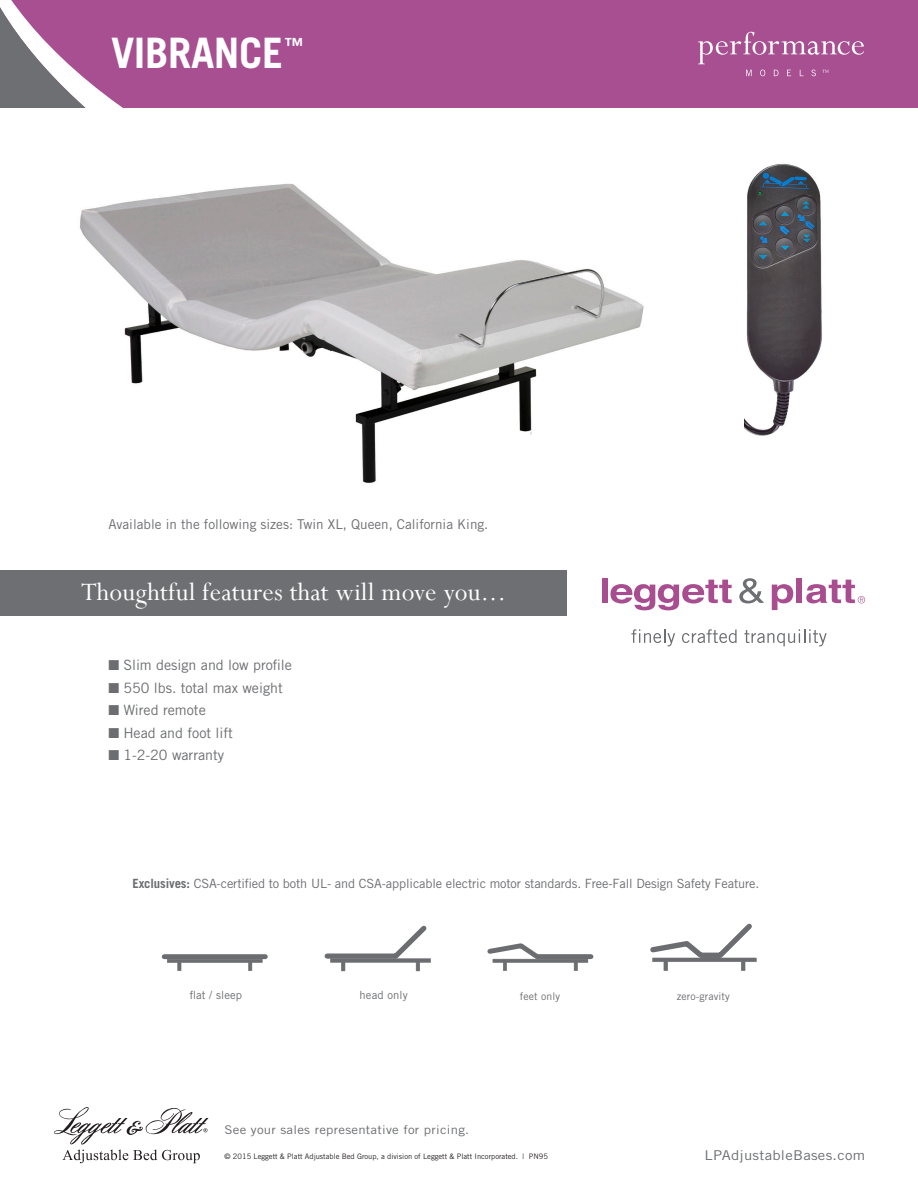
<style>
.page{position:relative;width:918px;height:1188px;background:#fff}
.page>*{position:absolute;margin:0;border:0;box-sizing:border-box;transform-origin:0 0}
.t1{font:700 42px "Trade Gothic";letter-spacing:-.01em;color:#fff}
.t2{font:27.9px "Perpetua";letter-spacing:.01em;color:#fff}
.t3{font:14.25px "Trade Gothic";color:#6c6d70}
.t4{font:13.5px "Trade Gothic";color:#6c6d70}
.t5{font:13.5px "Trade Gothic";letter-spacing:.02em;color:#6c6d70;scale:1.1 1}
.t6{font:12.75px "Trade Gothic";letter-spacing:-.01em;color:#6c6d70}
.t7{font:12px "Trade Gothic";letter-spacing:.02em;color:#6c6d70;scale:1.1 1}
.t8{font:11.25px "Trade Gothic";letter-spacing:.01em;color:#6c6d70}
.t9{font:10.5px "Trade Gothic";letter-spacing:.01em;color:#6c6d70}
.t10{font:7.5px "Trade Gothic";color:#231f20}
.s1{font-weight:700}
</style>
<div class="page">
<svg style="left:54px;top:1107px;width:154px;height:56px"></svg>
<div style="left:0;top:0;width:918px;height:108px;background:#a74f91"></div>
<svg style="left:0;top:0;width:123px;height:108px"></svg>
<div style="left:602px;top:578px;width:6px;height:25px;background:#a84d90"></div>
<svg style="left:610px;top:580px;width:122px;height:30px"></svg>
<svg style="left:739px;top:578px;width:25px;height:25px"></svg>
<svg style="left:772px;top:584px;width:21px;height:26px"></svg>
<div style="left:796px;top:578px;width:6px;height:25px;background:#a84d90"></div>
<svg style="left:806px;top:580px;width:59px;height:23px"></svg>
<svg style="left:631px;top:629px;width:44px;height:17px"></svg>
<svg style="left:682px;top:629px;width:55px;height:14px"></svg>
<svg style="left:744px;top:629px;width:83px;height:17px"></svg>
<svg style="left:822px;top:70px;width:7px;height:3px"></svg>
<svg style="left:746px;top:70px;width:6px;height:6px"></svg>
<svg style="left:760px;top:70px;width:5px;height:6px"></svg>
<svg style="left:774px;top:70px;width:5px;height:6px"></svg>
<svg style="left:787px;top:70px;width:4px;height:6px"></svg>
<svg style="left:811px;top:70px;width:5px;height:6px"></svg>
<svg style="left:698px;top:32px;width:166px;height:32px"></svg>
<div style="left:0;top:570px;width:567px;height:46px;background:#6d6f72"></div>
<div style="left:164px;top:954px;width:101px;height:5px;background:#6c6d70"></div>
<svg style="left:167px;top:959px;width:96px;height:12px"></svg>
<svg style="left:324px;top:925px;width:107px;height:46px"></svg>
<svg style="left:487px;top:943px;width:107px;height:28px"></svg>
<svg style="left:650px;top:923px;width:107px;height:48px"></svg>
<img style="left:744px;top:163px;width:78px;height:273px">
<img style="left:80px;top:183px;width:564px;height:301px">
<p class="t1" style="left:111px;top:28px;width:194px">VIBRANCE<sup>™</sup></p>
<p class="t4" style="left:109px;top:516px;width:381px">Available in the following sizes: Twin XL, Queen, California King.</p>
<h2 class="t2" style="left:81px;top:574px;width:426px">Thoughtful features that will move you...</h2>
<p class="t3" style="left:109px;top:657px;width:185px">■ Slim design and low profile</p>
<p class="t3" style="left:109px;top:679px;width:176px">■ 550 lbs. total max weight</p>
<p class="t3" style="left:109px;top:702px;width:99px">■ Wired remote</p>
<p class="t3" style="left:109px;top:724px;width:126px">■ Head and foot lift</p>
<p class="t3" style="left:109px;top:747px;width:117px">■ 1-2-20 warranty</p>
<p class="t6" style="left:133px;top:875px;width:628px"><span class="s1">Exclusives:</span> CSA-certified to both UL- and CSA-applicable electric motor standards. Free-Fall Design Safety Feature.</p>
<p class="t8" style="left:190px;top:989px;width:54px">flat / sleep</p>
<p class="t8" style="left:360px;top:989px;width:50px">head only</p>
<p class="t7" style="left:225px;top:1122px;width:224px">See your sales representative for pricing.</p>
<p class="t9" style="left:520px;top:990px;width:42px">feet only</p>
<p class="t9" style="left:677px;top:990px;width:55px">zero-gravity</p>
<p class="t10" style="left:225px;top:1152px;width:325px">© 2015 Leggett &amp; Platt Adjustable Bed Group, a division of Leggett &amp; Platt Incorporated. | PN95</p>
<p class="t5" style="left:705px;top:1147px;width:148px">LPAdjustableBases.com</p>
</div>
